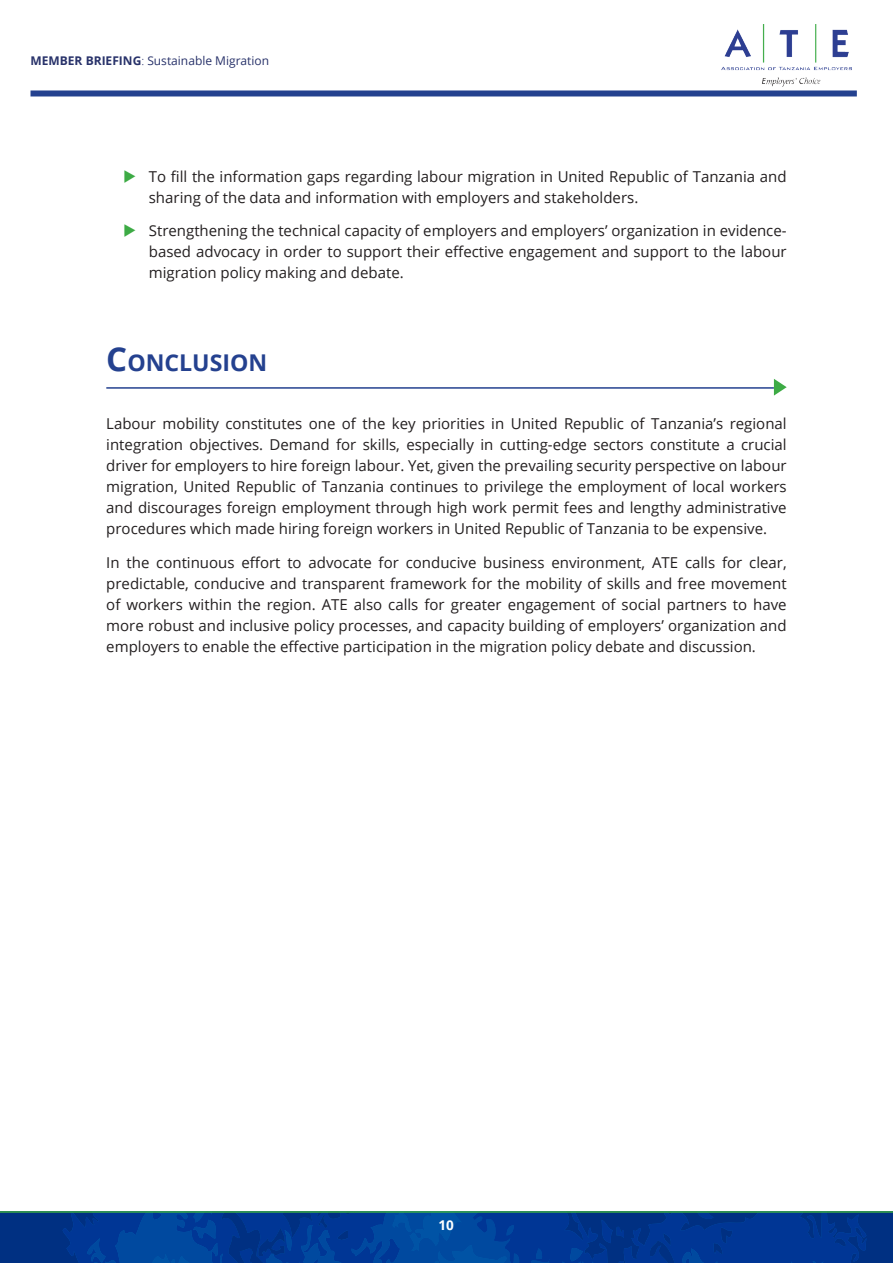
<style>
.page{position:relative;width:893px;height:1263px;background:#fff}
.page>*{position:absolute;margin:0;border:0;box-sizing:border-box;transform-origin:0 0}
.t1{font:700 23.1px "Open Sans";color:#24418f}
.t2{font:15px/21px "Open Sans";color:#231f20;text-align:justify}
.t3{font:700 13.5px "Open Sans";color:#fff}
.t4{font:12px "Open Sans";color:#28326a}
.s1{font-weight:700}
.s2{font-weight:300}
.s3{color:#3dab45}
.s4{font-size:33px}
</style>
<div class="page">
<svg style="left:0;top:1213px;width:893px;height:50px;background:#003993"></svg>
<div style="left:31px;top:90px;width:826px;height:6px;background:#24418f"></div>
<img style="left:721px;top:24px;width:131px;height:63px">
<hr style="left:0;top:1211px;width:893px;height:2px;background:#3dab45">
<hr style="left:106px;top:387px;width:668px;height:2px;background:#24418f">
<svg style="left:774px;top:379px;width:13px;height:17px"></svg>
<p class="t4" style="left:31px;top:52px;width:240px"><span class="s1">MEMBER BRIEFING</span><span class="s2">:</span> Sustainable Migration</p>
<p class="t2" style="left:149px;top:165px;width:639px;text-indent:-26px"><span class="s3">▶</span> To fill the information gaps regarding labour migration in United Republic of Tanzania and sharing of the data and information with employers and stakeholders.</p>
<p class="t2" style="left:149px;top:220px;width:639px;text-indent:-26px"><span class="s3">▶</span> Strengthening the technical capacity of employers and employers’ organization in evidence&shy;based advocacy in order to support their effective engagement and support to the labour migration policy making and debate.</p>
<h1 class="t1" style="left:106px;top:346px;width:162px"><span class="s4">C</span>ONCLUSION</h1>
<p class="t2" style="left:106px;top:412px;width:682px">Labour mobility constitutes one of the key priorities in United Republic of Tanzania’s regional integration objectives. Demand for skills, especially in cutting-edge sectors constitute a crucial driver for employers to hire foreign labour. Yet, given the prevailing security perspective on labour migration, United Republic of Tanzania continues to privilege the employment of local workers and discourages foreign employment through high work permit fees and lengthy administrative procedures which made hiring foreign workers in United Republic of Tanzania to be expensive.</p>
<p class="t2" style="left:106px;top:551px;width:682px">In the continuous effort to advocate for conducive business environment, ATE calls for clear, predictable, conducive and transparent framework for the mobility of skills and free movement of workers within the region. ATE also calls for greater engagement of social partners to have more robust and inclusive policy processes, and capacity building of employers’ organization and employers to enable the effective participation in the migration policy debate and discussion.</p>
<p class="t3" style="left:438px;top:1216px;width:17px">10</p>
</div>
